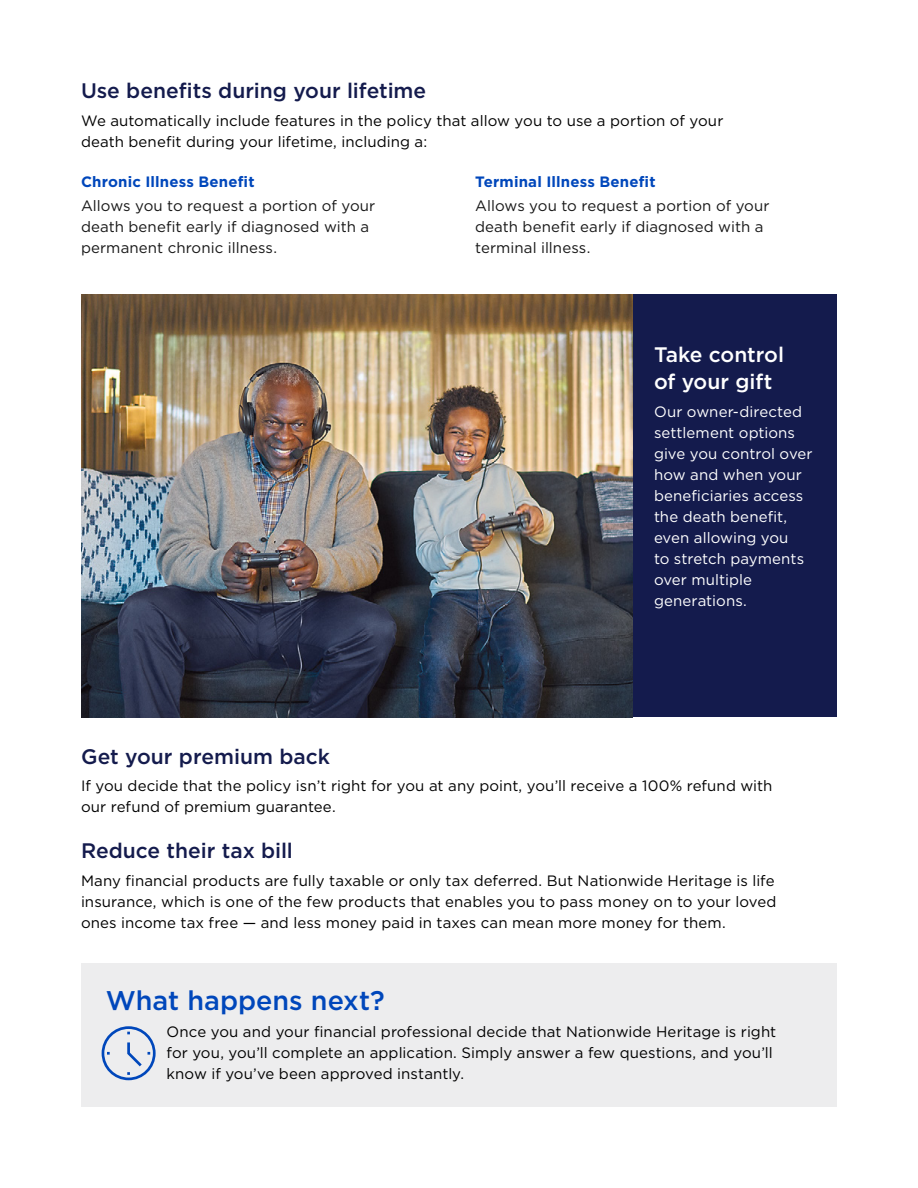
<style>
.page{position:relative;width:918px;height:1188px;background:#fff}
.page>*{position:absolute;margin:0;border:0;box-sizing:border-box;transform-origin:0 0}
.h2_inside_subhead{font:500 27px "Gotham";color:#0047bb}
.h2_inside_subhead-2{font:500 21px "Gotham";color:#141b4d}
.h2_inside_subhead-3{font:500 21px/27px "Gotham";letter-spacing:-.005em;color:#fff}
.p_body_copy{font:15px/21px "Gotham";letter-spacing:.005em;color:#000}
.p_body_copy-2{font:15px/21px "Gotham";letter-spacing:.005em;color:#171717}
.p_body_copy-3{font:15px/21px "Gotham";letter-spacing:.005em;color:#fff}
.h3_subsubhead{font:700 15px "Gotham";letter-spacing:.01em;color:#0047bb}
</style>
<div class="page">
<div style="left:81px;top:963px;width:756px;height:144px;background:#ededee"></div>
<div style="left:81px;top:295px;width:756px;height:422px;background:#141b4d"></div>
<img style="left:81px;top:295px;width:552px;height:422px">
<svg style="left:102px;top:1026px;width:54px;height:54px"></svg>
<h2 class="h2_inside_subhead-2" style="left:81px;top:77px;width:347px">Use benefits during your lifetime</h2>
<p class="p_body_copy" style="left:81px;top:109px;width:644px">We automatically include features in the policy that allow you to use a portion of your death benefit during your lifetime, including a:</p>
<h3 class="h3_subsubhead" style="left:81px;top:172px;width:175px">Chronic Illness Benefit</h3>
<p class="p_body_copy-2" style="left:81px;top:195px;width:296px">Allows you to request a portion of your death benefit early if diagnosed with a permanent chronic illness.</p>
<h3 class="h3_subsubhead" style="left:475px;top:172px;width:182px">Terminal Illness Benefit</h3>
<p class="p_body_copy-2" style="left:475px;top:195px;width:296px">Allows you to request a portion of your death benefit early if diagnosed with a terminal illness.</p>
<h2 class="h2_inside_subhead-3" style="left:654px;top:341px;width:132px">Take control of your gift</h2>
<p class="p_body_copy-3" style="left:654px;top:401px;width:160px">Our owner-directed settlement options give you control over how and when your beneficiaries access the death benefit, even allowing you<br>to stretch payments over multiple generations.</p>
<h2 class="h2_inside_subhead-2" style="left:81px;top:742px;width:250px">Get your premium back</h2>
<p class="p_body_copy" style="left:81px;top:775px;width:693px">If you decide that the policy isn’t right for you at any point, you’ll receive a 100% refund with our refund of premium guarantee.</p>
<h2 class="h2_inside_subhead-2" style="left:81px;top:837px;width:213px">Reduce their tax bill</h2>
<p class="p_body_copy" style="left:81px;top:870px;width:697px;text-align:justify">Many financial products are fully taxable or only tax deferred. But Nationwide Heritage is life insurance, which is one of the few products that enables you to pass money on to your loved ones income tax free — and less money paid in taxes can mean more money for them.</p>
<h2 class="h2_inside_subhead" style="left:106px;top:982px;width:280px">What happens next?</h2>
<p class="p_body_copy" style="left:167px;top:1021px;width:611px">Once you and your financial professional decide that Nationwide Heritage is right for you, you’ll complete an application. Simply answer a few questions, and you’ll know if you’ve been approved instantly.</p>
</div>
